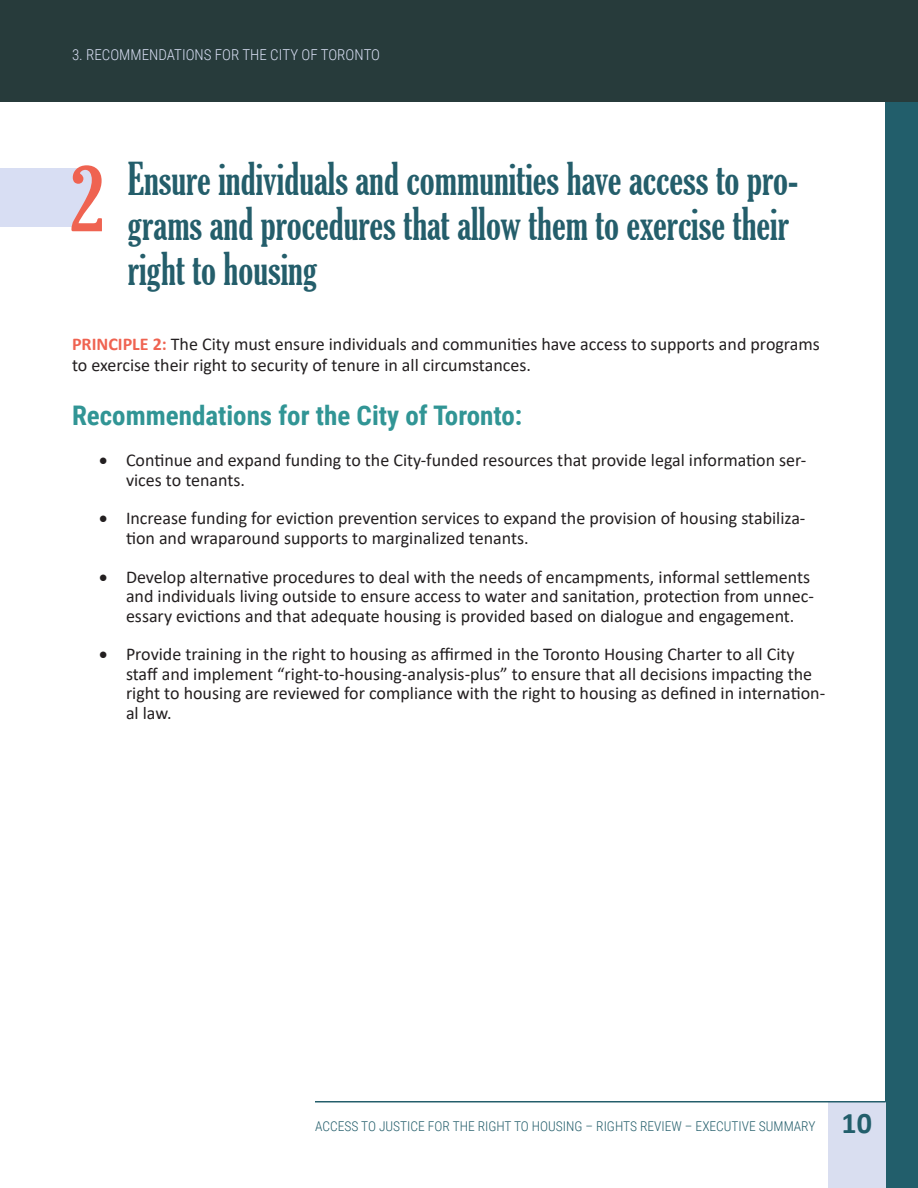
<style>
.page{position:relative;width:918px;height:1188px;background:#fff}
.page>*{position:absolute;margin:0;border:0;box-sizing:border-box;transform-origin:0 0}
.t1{font:extra-condensed 90px "Gloucester";color:#ef6351}
.t2{font:extra-condensed 43.5px/45px "Gloucester";color:#245e6b}
.t3{font:700 30px "Calibri";color:#225e6b}
.Heading_2_-_light_gr{font:700 27px "Roboto Condensed";color:#319595}
.Body{font:18px/19.5px "Calibri";color:#231f20}
.t4{font:300 15px "Roboto Condensed";color:#d8def3}
.t5{font:300 13.5px "Roboto Condensed";color:#245e6b}
.s1{font-weight:700;color:#ef6351}
</style>
<div class="page">
<div style="left:886px;top:2px;width:32px;height:1186px;background:#225e6b"></div>
<div style="left:828px;top:1102px;width:58px;height:86px;background:#d9def0"></div>
<div style="left:0;top:0;width:918px;height:102px;background:#273b3b"></div>
<div style="left:0;top:168px;width:93px;height:59px;background:#d8def3"></div>
<svg style="left:77px;top:201px;width:16px;height:26px"></svg>
<hr style="left:315px;top:1101px;width:571px;height:1px;background:#245e6b">
<p class="t4" style="left:72px;top:44px;width:310px">3. RECOMMENDATIONS FOR THE CITY OF TORONTO</p>
<p class="t1" style="left:70px;top:147px;width:36px">2</p>
<p class="t2" style="left:128px;top:157px;width:672px">Ensure individuals and communities have access to pro&shy;grams and procedures that allow them to exercise their right to housing</p>
<p class="Body" style="left:72px;top:332px;width:749px;line-height:21.6px"><span class="s1">PRINCIPLE 2:</span> The City must ensure individuals and communities have access to supports and programs to exercise their right to security of tenure in all circumstances.</p>
<p class="Heading_2_-_light_gr" style="left:72px;top:397px;width:452px">Recommendations for the City of Toronto:</p>
<p class="Body" style="left:126px;top:450px;width:682px;text-indent:-27px">• Continue and expand funding to the City-funded resources that provide legal information ser&shy;vices to tenants.</p>
<p class="Body" style="left:126px;top:508px;width:681px;text-indent:-27px">• Increase funding for eviction prevention services to expand the provision of housing stabiliza&shy;tion and wraparound supports to marginalized tenants.</p>
<p class="Body" style="left:126px;top:567px;width:689px;text-indent:-27px">• Develop alternative procedures to deal with the needs of encampments, informal settlements and individuals living outside to ensure access to water and sanitation, protection from unnec&shy;essary evictions and that adequate housing is provided based on dialogue and engagement.</p>
<p class="Body" style="left:126px;top:644px;width:701px;text-indent:-27px">• Provide training in the right to housing as affirmed in the Toronto Housing Charter to all City staff and implement “right-to-housing-analysis-plus” to ensure that all decisions impacting the right to housing are reviewed for compliance with the right to housing as defined in internation&shy;al law.</p>
<p class="t5" style="left:315px;top:1116px;width:502px">ACCESS TO JUSTICE FOR THE RIGHT TO HOUSING – RIGHTS REVIEW – EXECUTIVE SUMMARY</p>
<p class="t3" style="left:842px;top:1102px;width:32px">10</p>
</div>
